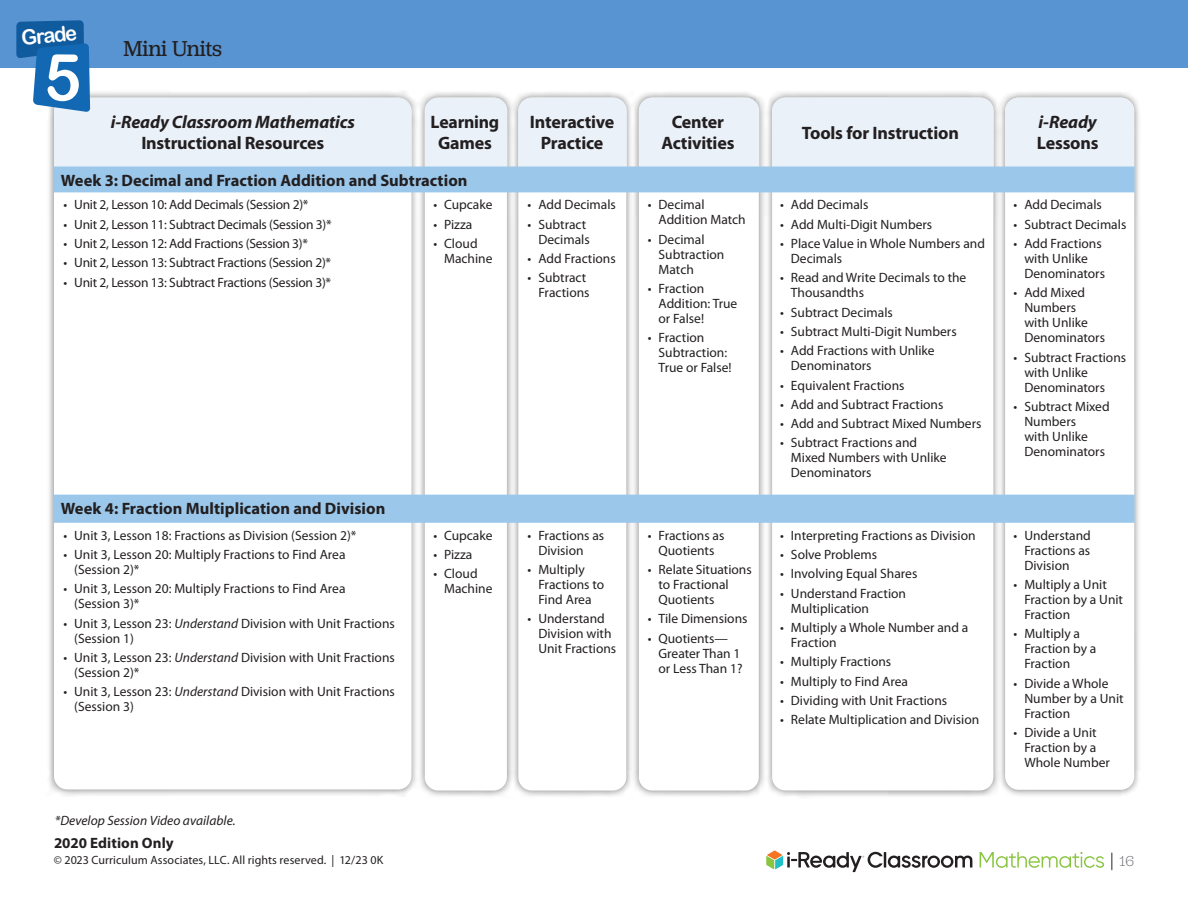
<style>
.page{position:relative;width:1188px;height:918px;background:#fff}
.page>*{position:absolute;margin:0;border:0;box-sizing:border-box;transform-origin:0 0}
.t1{font:64.8px "Arial Rounded MT Bold";color:#fff;scale:.96 1}
.H4_-_Accents{font:22.5px "Jubilat";letter-spacing:-.02em;color:#231f20}
.t2{font:20.85px "Arial Rounded MT Bold";color:#fff;scale:.96 1}
.Table_Header{font:700 18px/21px "Myriad Pro";letter-spacing:-.01em;color:#231f20;text-align:center}
.Table_Header-2{font:italic 700 18px/21px "Myriad Pro";letter-spacing:-.01em;color:#231f20}
.Body{font:700 16.5px "Myriad Pro";color:#231f20}
.t3{font:700 15px "Myriad Pro";letter-spacing:.005em;color:#231f20}
.t4{font:300 15px "Jubilat";color:#6d6e71}
.t5{font:13.5px/15px "Myriad Pro";color:#231f20}
.t6{font:13.5px "Myriad Pro";letter-spacing:-.02em;color:#231f20}
._2018-Body-Numbers{font:italic 13.5px "Myriad Pro";letter-spacing:.005em;color:#231f20}
.t7{font:12px "Myriad Pro";letter-spacing:.005em;color:#231f20}
.s1{font-style:normal}
.s2{font-style:italic}
</style>
<div class="page">
<svg style="left:980px;top:852px;width:124px;height:16px"></svg>
<svg style="left:766px;top:850px;width:206px;height:22px"></svg>
<svg style="left:1111px;top:853px;width:2px;height:17px"></svg>
<div style="left:417px;top:90px;width:98px;height:709px;background:#231f20;opacity:.55"></div>
<div style="left:425px;top:98px;width:82px;height:693px;background:#fff;border-radius:14px"></div>
<div style="left:510px;top:90px;width:124px;height:709px;background:#231f20;opacity:.55"></div>
<div style="left:518px;top:98px;width:108px;height:693px;background:#fff;border-radius:14px"></div>
<div style="left:631px;top:90px;width:135px;height:709px;background:#231f20;opacity:.55"></div>
<div style="left:639px;top:98px;width:120px;height:693px;background:#fff;border-radius:14px"></div>
<div style="left:47px;top:90px;width:372px;height:707px;background:#231f20;opacity:.55"></div>
<div style="left:54px;top:98px;width:357px;height:692px;background:#fff;border-radius:14px"></div>
<div style="left:764px;top:90px;width:237px;height:708px;background:#231f20;opacity:.55"></div>
<div style="left:772px;top:98px;width:221px;height:692px;background:#fff;border-radius:14px"></div>
<div style="left:997px;top:90px;width:145px;height:707px;background:#231f20;opacity:.55"></div>
<div style="left:1005px;top:98px;width:129px;height:692px;background:#fff;border-radius:14px"></div>
<div style="left:0;top:0;width:1188px;height:68px;background:#5894d2"></div>
<div style="left:518px;top:97px;width:109px;height:70px;background:#eaf1f9"></div>
<div style="left:1005px;top:98px;width:129px;height:69px;background:#eaf1f9"></div>
<div style="left:639px;top:97px;width:120px;height:70px;background:#eaf1f9"></div>
<div style="left:772px;top:97px;width:222px;height:70px;background:#eaf1f9"></div>
<div style="left:425px;top:98px;width:82px;height:69px;background:#eaf1f9"></div>
<svg style="left:54px;top:167px;width:1081px;height:356px"></svg>
<svg style="left:16px;top:20px;width:395px;height:149px"></svg>
<p class="t2" style="left:20px;top:26px;width:59px;rotate:-6deg">Grade</p>
<p class="t1" style="left:44px;top:39px;width:41px">5</p>
<p class="H4_-_Accents" style="left:124px;top:34px;width:100px">Mini Units</p>
<p class="Table_Header" style="left:431px;top:112px;width:70px">Learning<br>Games</p>
<p class="Table_Header" style="left:530px;top:112px;width:86px">Interactive<br>Practice</p>
<p class="Table_Header" style="left:661px;top:112px;width:75px">Center<br>Activities</p>
<p class="Table_Header" style="left:802px;top:123px;width:159px">Tools for Instruction</p>
<p class="Table_Header-2" style="left:1037px;top:112px;width:63px">i-Ready<br><span class="s1">Lessons</span></p>
<p class="Body" style="left:61px;top:171px;width:408px">Week 3: Decimal and Fraction Addition and Subtraction</p>
<p class="t6" style="left:63px;top:197px;width:247px">• Unit 2, Lesson 10: Add Decimals (Session 2)*</p>
<p class="t6" style="left:63px;top:217px;width:270px">• Unit 2, Lesson 11: Subtract Decimals (Session 3)*</p>
<p class="t6" style="left:63px;top:236px;width:246px">• Unit 2, Lesson 12: Add Fractions (Session 3)*</p>
<p class="t6" style="left:63px;top:255px;width:269px">• Unit 2, Lesson 13: Subtract Fractions (Session 2)*</p>
<p class="t6" style="left:63px;top:275px;width:269px">• Unit 2, Lesson 13: Subtract Fractions (Session 3)*</p>
<p class="Table_Header-2" style="left:111px;top:112px;width:246px">i-Ready Classroom Mathematics</p>
<p class="Table_Header" style="left:141px;top:133px;width:185px">Instructional Resources</p>
<p class="t5" style="left:433px;top:198px;width:61px">• Cupcake</p>
<p class="t5" style="left:433px;top:217px;width:40px">• Pizza</p>
<p class="t5" style="left:444px;top:236px;width:50px;text-indent:-11px">• Cloud<br>Machine</p>
<p class="t5" style="left:528px;top:198px;width:90px">• Add Decimals</p>
<p class="t5" style="left:528px;top:217px;width:64px;text-align:right">• Subtract<br>Decimals</p>
<p class="t5" style="left:528px;top:251px;width:90px">• Add Fractions</p>
<p class="t5" style="left:528px;top:270px;width:63px;text-align:right">• Subtract<br>Fractions</p>
<p class="t5" style="left:659px;top:198px;width:89px;text-indent:-11px">• Decimal<br>Addition Match</p>
<p class="t5" style="left:659px;top:232px;width:67px;text-indent:-11px">• Decimal<br>Subtraction<br>Match</p>
<p class="t5" style="left:659px;top:281px;width:80px;text-indent:-11px">• Fraction<br>Addition: True or False!</p>
<p class="t5" style="left:659px;top:330px;width:75px;text-indent:-11px">• Fraction<br>Subtraction:<br>True or False!</p>
<p class="t5" style="left:780px;top:198px;width:90px">• Add Decimals</p>
<p class="t5" style="left:780px;top:217px;width:154px">• Add Multi-Digit Numbers</p>
<p class="t5" style="left:791px;top:236px;width:196px;text-indent:-11px">• Place Value in Whole Numbers and<br>Decimals</p>
<p class="t5" style="left:791px;top:270px;width:177px;text-indent:-11px">• Read and Write Decimals to the<br>Thousandths</p>
<p class="t5" style="left:780px;top:305px;width:114px">• Subtract Decimals</p>
<p class="t5" style="left:780px;top:324px;width:178px">• Subtract Multi-Digit Numbers</p>
<p class="t5" style="left:791px;top:343px;width:145px;text-indent:-11px">• Add Fractions with Unlike<br>Denominators</p>
<p class="t5" style="left:780px;top:378px;width:126px">• Equivalent Fractions</p>
<p class="t5" style="left:780px;top:397px;width:165px">• Add and Subtract Fractions</p>
<p class="t5" style="left:780px;top:416px;width:203px">• Add and Subtract Mixed Numbers</p>
<p class="t5" style="left:791px;top:436px;width:157px;text-indent:-11px">• Subtract Fractions and<br>Mixed Numbers with Unlike<br>Denominators</p>
<p class="t5" style="left:1014px;top:198px;width:90px">• Add Decimals</p>
<p class="t5" style="left:1014px;top:217px;width:114px">• Subtract Decimals</p>
<p class="t5" style="left:1024px;top:236px;width:82px;text-indent:-11px">• Add Fractions with Unlike<br>Denominators</p>
<p class="t5" style="left:1024px;top:285px;width:82px;text-indent:-11px">• Add Mixed<br>Numbers<br>with Unlike<br>Denominators</p>
<p class="t5" style="left:1024px;top:350px;width:103px;text-indent:-11px">• Subtract Fractions with Unlike<br>Denominators</p>
<p class="t5" style="left:1024px;top:399px;width:87px;text-indent:-11px">• Subtract Mixed<br>Numbers<br>with Unlike<br>Denominators</p>
<p class="Body" style="left:61px;top:499px;width:326px">Week 4: Fraction Multiplication and Division</p>
<p class="t5" style="left:63px;top:528px;width:295px">• Unit 3, Lesson 18: Fractions as Division (Session 2)*</p>
<p class="t5" style="left:74px;top:547px;width:273px;text-indent:-11px">• Unit 3, Lesson 20: Multiply Fractions to Find Area (Session 2)*</p>
<p class="t5" style="left:74px;top:582px;width:273px;text-indent:-11px">• Unit 3, Lesson 20: Multiply Fractions to Find Area (Session 3)*</p>
<p class="t5" style="left:74px;top:616px;width:322px;text-indent:-11px">• Unit 3, Lesson 23: <span class="s2">Understand</span> Division with Unit Fractions (Session 1)</p>
<p class="t5" style="left:74px;top:650px;width:322px;text-indent:-11px">• Unit 3, Lesson 23: <span class="s2">Understand</span> Division with Unit Fractions (Session 2)*</p>
<p class="t5" style="left:74px;top:684px;width:322px;text-indent:-11px">• Unit 3, Lesson 23: <span class="s2">Understand</span> Division with Unit Fractions (Session 3)</p>
<p class="_2018-Body-Numbers" style="left:55px;top:813px;width:182px">*Develop Session Video available.</p>
<p class="t5" style="left:433px;top:528px;width:61px">• Cupcake</p>
<p class="t5" style="left:433px;top:547px;width:40px">• Pizza</p>
<p class="t5" style="left:444px;top:567px;width:50px;text-indent:-11px">• Cloud<br>Machine</p>
<p class="t5" style="left:538px;top:528px;width:67px;text-indent:-11px">• Fractions as<br>Division</p>
<p class="t5" style="left:538px;top:562px;width:67px;text-indent:-11px">• Multiply<br>Fractions to<br>Find Area</p>
<p class="t5" style="left:538px;top:612px;width:79px;text-indent:-11px">• Understand<br>Division with<br>Unit Fractions</p>
<p class="t5" style="left:648px;top:528px;width:78px;text-align:center">• Fractions as<br>Quotients</p>
<p class="t5" style="left:659px;top:562px;width:95px;text-indent:-11px">• Relate Situations to Fractional<br>Quotients</p>
<p class="t5" style="left:648px;top:612px;width:101px">• Tile Dimensions</p>
<p class="t5" style="left:659px;top:631px;width:86px;text-indent:-11px">• Quotients—<br>Greater Than 1 or Less Than 1?</p>
<p class="t5" style="left:780px;top:528px;width:197px">• Interpreting Fractions as Division</p>
<p class="t5" style="left:780px;top:547px;width:99px">• Solve Problems</p>
<p class="t5" style="left:780px;top:567px;width:139px">• Involving Equal Shares</p>
<p class="t5" style="left:791px;top:586px;width:117px;text-indent:-11px">• Understand Fraction<br>Multiplication</p>
<p class="t5" style="left:791px;top:620px;width:179px;text-indent:-11px">• Multiply a Whole Number and a<br>Fraction</p>
<p class="t5" style="left:780px;top:654px;width:113px">• Multiply Fractions</p>
<p class="t5" style="left:780px;top:674px;width:129px">• Multiply to Find Area</p>
<p class="t5" style="left:780px;top:693px;width:169px">• Dividing with Unit Fractions</p>
<p class="t5" style="left:780px;top:712px;width:201px">• Relate Multiplication and Division</p>
<p class="t5" style="left:1024px;top:528px;width:68px;text-align:justify;text-indent:-11px">• Understand Fractions as Division</p>
<p class="t5" style="left:1024px;top:577px;width:100px;text-indent:-11px">• Multiply a Unit<br>Fraction by a Unit<br>Fraction</p>
<p class="t5" style="left:1024px;top:627px;width:74px;text-indent:-11px">• Multiply a<br>Fraction by a<br>Fraction</p>
<p class="t5" style="left:1024px;top:676px;width:101px;text-indent:-11px">• Divide a Whole<br>Number by a Unit<br>Fraction</p>
<p class="t5" style="left:1024px;top:725px;width:87px;text-indent:-11px">• Divide a Unit<br>Fraction by a<br>Whole Number</p>
<p class="t3" style="left:54px;top:835px;width:121px">2020 Edition Only</p>
<p class="t7" style="left:54px;top:853px;width:331px">© 2023 Curriculum Associates, LLC. All rights reserved. | 12/23 0K</p>
<p class="t4" style="left:1119px;top:852px;width:16px">16</p>
</div>
